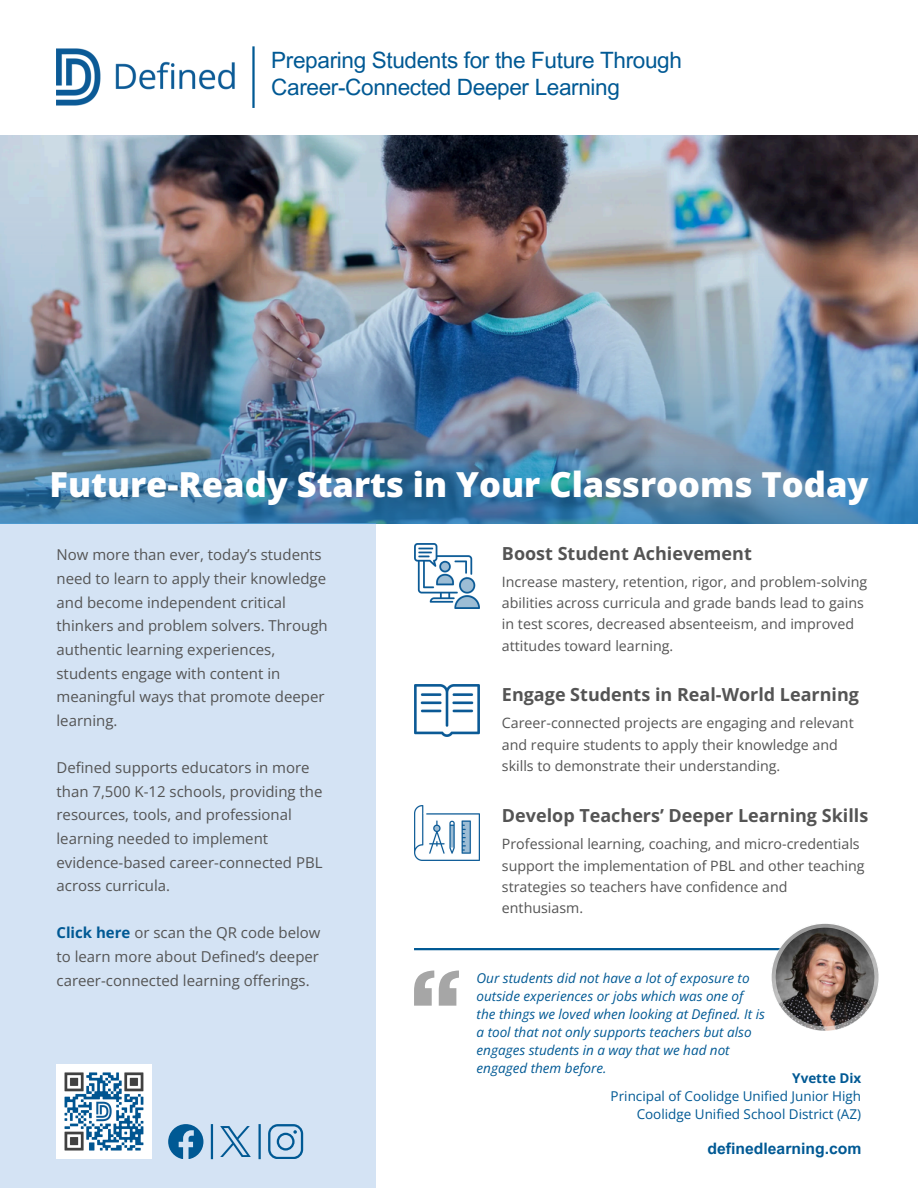
<style>
.page{position:relative;width:918px;height:1188px;background:#fff}
.page>*{position:absolute;margin:0;border:0;box-sizing:border-box;transform-origin:0 0}
.t1{font:800 34.5px "Open Sans";color:#fff}
.t2{font:22.5px/27px "Arial MT Pro";letter-spacing:-.015em;color:#005994}
.t3{font:700 18px "Open Sans";color:#545454}
.t4{font:700 15.75px "Arial MT Pro";color:#005994}
.t5{font:15px/23.7px "Open Sans";color:#545454}
.t6{font:14.25px/21.3px "Open Sans";color:#545454}
.t7{font:italic 13.5px/18px "Open Sans";color:#005994}
.t8{font:13.5px "Open Sans";color:#005994}
.t9{font:700 13.5px "Open Sans";color:#005994}
.s1{font-weight:700;color:#005994}
</style>
<div class="page">
<img style="left:0;top:135px;width:918px;height:388px">
<div style="left:0;top:523px;width:375px;height:665px;background:#d4e3f4"></div>
<img style="left:57px;top:48px;width:178px;height:58px">
<hr style="left:252px;top:46px;width:3px;height:62px;background:#005994">
<img style="left:414px;top:685px;width:65px;height:52px">
<img style="left:414px;top:543px;width:65px;height:65px">
<img style="left:414px;top:806px;width:65px;height:55px">
<hr style="left:414px;top:948px;width:447px;height:2px;background:#005994">
<svg style="left:414px;top:971px;width:45px;height:34px"></svg>
<img style="left:772px;top:924px;width:107px;height:107px">
<svg style="left:168px;top:1124px;width:35px;height:35px"></svg>
<hr style="left:211px;top:1124px;width:2px;height:35px;background:#005994">
<img style="left:220px;top:1126px;width:31px;height:31px">
<hr style="left:259px;top:1124px;width:2px;height:35px;background:#005994">
<svg style="left:268px;top:1124px;width:35px;height:35px"></svg>
<img style="left:57px;top:1064px;width:94px;height:95px">
<p class="t2" style="left:271px;top:50px;width:412px">Preparing Students for the Future Through<br>Career-Connected Deeper Learning</p>
<p class="t1" style="left:49px;top:460px;width:821px">Future-Ready Starts in Your Classrooms Today</p>
<h2 class="t5" style="left:57px;top:543px;width:273px">Now more than ever, today’s students need to learn to apply their knowledge and become independent critical thinkers and problem solvers. Through authentic learning experiences, students engage with content in meaningful ways that promote deeper learning.</h2>
<p class="t5" style="left:57px;top:755px;width:268px">Defined supports educators in more than 7,500 K-12 schools, providing the resources, tools, and professional learning needed to implement evidence-based career-connected PBL across curricula.</p>
<p class="t5" style="left:57px;top:921px;width:266px;text-align:justify"><span class="s1">Click here</span> or scan the QR code below to learn more about Defined’s deeper career-connected learning offerings.</p>
<p class="t3" style="left:502px;top:540px;width:251px">Boost Student Achievement</p>
<p class="t6" style="left:502px;top:570px;width:367px">Increase mastery, retention, rigor, and problem-solving abilities across curricula and grade bands lead to gains in test scores, decreased absenteeism, and improved attitudes toward learning.</p>
<h5 class="t3" style="left:502px;top:682px;width:359px">Engage Students in Real-World Learning</h5>
<h5 class="t6" style="left:502px;top:712px;width:353px">Career-connected projects are engaging and relevant and require students to apply their knowledge and skills to demonstrate their understanding.</h5>
<p class="t3" style="left:502px;top:803px;width:368px">Develop Teachers’ Deeper Learning Skills</p>
<p class="t6" style="left:502px;top:833px;width:364px">Professional learning, coaching, and micro-credentials support the implementation of PBL and other teaching strategies so teachers have confidence and enthusiasm.</p>
<p class="t7" style="left:477px;top:968px;width:290px">Our students did not have a lot of exposure to outside experiences or jobs which was one of the things we loved when looking at Defined. It is a tool that not only supports teachers but also engages students in a way that we had not engaged them before.</p>
<h3 class="t9" style="left:792px;top:1068px;width:71px">Yvette Dix</h3>
<h5 class="t8" style="left:611px;top:1086px;width:252px">Principal of Coolidge Unified Junior High</h5>
<p class="t8" style="left:637px;top:1104px;width:226px">Coolidge Unified School District (AZ)</p>
<h5 class="t4" style="left:707px;top:1143px;width:156px">definedlearning.com</h5>
</div>
